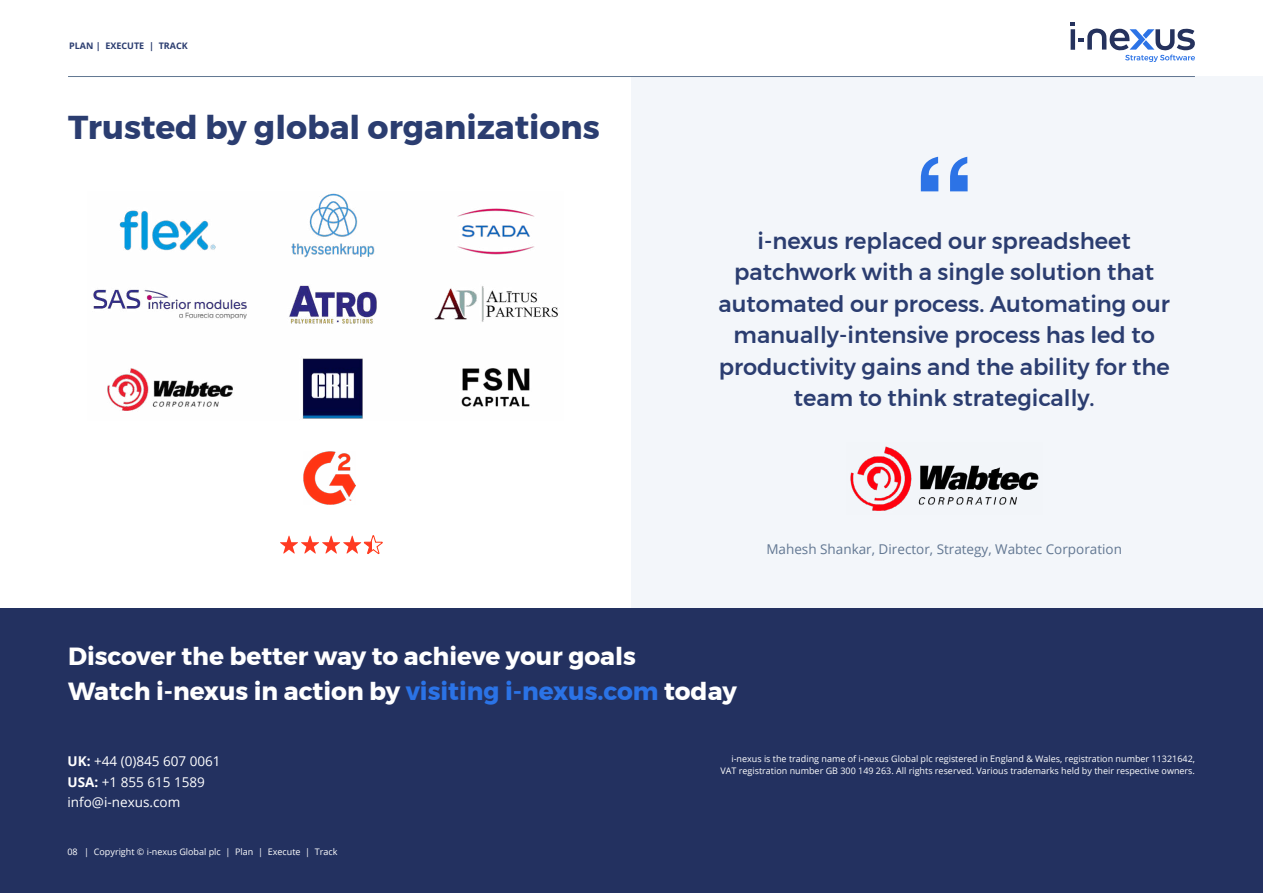
<style>
.page{position:relative;width:1263px;height:893px;background:#fff}
.page>*{position:absolute;margin:0;border:0;box-sizing:border-box;transform-origin:0 0}
.t1{font:700 33px "Montserrat";color:#2b3d70}
.t2{font:700 24.75px/35.7px "Montserrat";color:#fff}
.t3{font:500 22.5px/31.5px "Montserrat";color:#2b3d70;text-align:center}
.t4{font:13.5px/20.5px "Open Sans";color:#fff}
.t5{font:13.5px "Open Sans";color:#627792}
.t6{font:9px/12px "Open Sans";color:#fff;text-align:right}
.t7{font:700 9px "Open Sans";color:#2b3d70}
.s1{color:#2b73e6}
.s2{font-weight:700}
</style>
<div class="page">
<div style="left:631px;top:77px;width:632px;height:531px;background:#f3f6fa"></div>
<div style="left:0;top:608px;width:1263px;height:285px;background:#233160"></div>
<hr style="left:68px;top:76px;width:1127px;height:1px;background:#627792">
<img style="left:850px;top:446px;width:189px;height:65px">
<svg style="left:921px;top:157px;width:46px;height:34px"></svg>
<img style="left:304px;top:452px;width:52px;height:53px">
<svg style="left:280px;top:535px;width:103px;height:20px"></svg>
<svg style="left:1070px;top:22px;width:125px;height:40px"></svg>
<img style="left:93px;top:193px;width:465px;height:226px">
<p class="t7" style="left:69px;top:39px;width:120px">PLAN | EXECUTE | TRACK</p>
<h1 class="t1" style="left:68px;top:101px;width:533px">Trusted by global organizations</h1>
<h3 class="t3" style="left:719px;top:225px;width:453px">i-nexus replaced our spreadsheet patchwork with a single solution that automated our process. Automating our manually-intensive process has led to productivity gains and the ability for the team to think strategically.</h3>
<h3 class="t5" style="left:766px;top:540px;width:357px">Mahesh Shankar, Director, Strategy, Wabtec Corporation</h3>
<h2 class="t2" style="left:68px;top:638px;width:670px">Discover the better way to achieve your goals<br>Watch i-nexus in action by <span class="s1">visiting i-nexus.com</span> today</h2>
<h3 class="t4" style="left:68px;top:750px;width:155px"><span class="s2">UK:</span> +44 (0)845 607 0061<br><span class="s2">USA:</span> +1 855 615 1589 info@i-nexus.com</h3>
<p class="t6" style="left:68px;top:846px;width:272px">08 | Copyright © i-nexus Global plc | Plan | Execute | Track</p>
<p class="t6" style="left:720px;top:753px;width:476px">i-nexus is the trading name of i-nexus Global plc registered in England &amp; Wales, registration number 11321642,<br>VAT registration number GB 300 149 263. All rights reserved. Various trademarks held by their respective owners.</p>
</div>
